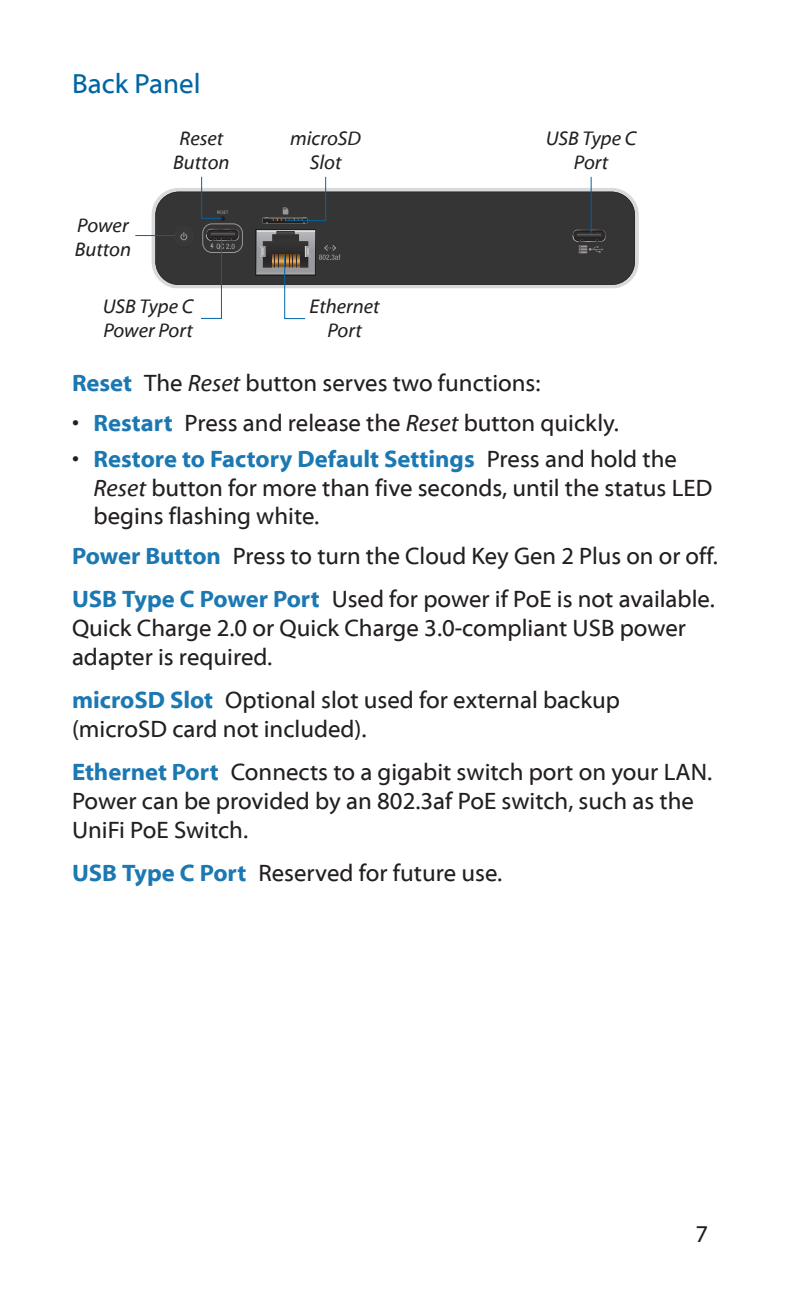
<style>
.page{position:relative;width:792px;height:1296px;background:#fff}
.page>*{position:absolute;margin:0;border:0;box-sizing:border-box;transform-origin:0 0}
.Heading_2{font:28px "Myriad Web Pro";color:#0065a4}
.Options{font:24px/28.8px "Myriad Web Pro";color:#231f20}
.t1{font:italic 20px/24px "Myriad Web Pro";color:#231f20;text-align:center}
.s1{font-weight:700;color:#1b78b2}
.s2{font-style:italic}
</style>
<div class="page">
<hr style="left:135px;top:235px;width:40px;height:1px;background:#0065a4">
<svg style="left:159px;top:176px;width:472px;height:144px"></svg>
<p class="Heading_2" style="left:72px;top:69px;width:130px">Back Panel</p>
<p class="t1" style="left:75px;top:213px;width:58px;text-align:left">Power<br>Button</p>
<p class="t1" style="left:290px;top:126px;width:72px">microSD<br>Slot</p>
<p class="t1" style="left:173px;top:126px;width:58px">Reset<br>Button</p>
<p class="t1" style="left:546px;top:126px;width:92px">USB Type C<br>Port</p>
<p class="t1" style="left:310px;top:295px;width:72px">Ethernet<br>Port</p>
<p class="t1" style="left:103px;top:295px;width:92px;text-align:left">USB Type C<br>Power Port</p>
<p class="Options" style="left:72px;top:369px;width:470px"><span class="s1">Reset</span> The <span class="s2">Reset</span> button serves two functions:</p>
<p class="Options" style="left:72px;top:409px;width:548px">• <span class="s1">Restart</span> Press and release the <span class="s2">Reset</span> button quickly.</p>
<p class="Options" style="left:94px;top:445px;width:620px;text-indent:-22px">• <span class="s1">Restore to Factory Default Settings</span> Press and hold the<br><span class="s2">Reset</span> button for more than five seconds, until the status LED begins flashing white.</p>
<p class="Options" style="left:72px;top:542px;width:647px"><span class="s1">Power Button</span> Press to turn the Cloud Key Gen 2 Plus on or off.</p>
<p class="Options" style="left:72px;top:585px;width:644px"><span class="s1">USB Type C Power Port</span> Used for power if PoE is not available.<br>Quick Charge 2.0 or Quick Charge 3.0-compliant USB power adapter is required.</p>
<p class="Options" style="left:72px;top:686px;width:549px"><span class="s1">microSD Slot</span> Optional slot used for external backup (microSD card not included).</p>
<p class="Options" style="left:72px;top:758px;width:642px"><span class="s1">Ethernet Port</span> Connects to a gigabit switch port on your LAN.<br>Power can be provided by an 802.3af PoE switch, such as the<br>UniFi PoE Switch.</p>
<p class="Options" style="left:72px;top:859px;width:432px"><span class="s1">USB Type C Port</span> Reserved for future use.</p>
<p class="Options" style="left:696px;top:1220px;width:14px">7</p>
</div>
